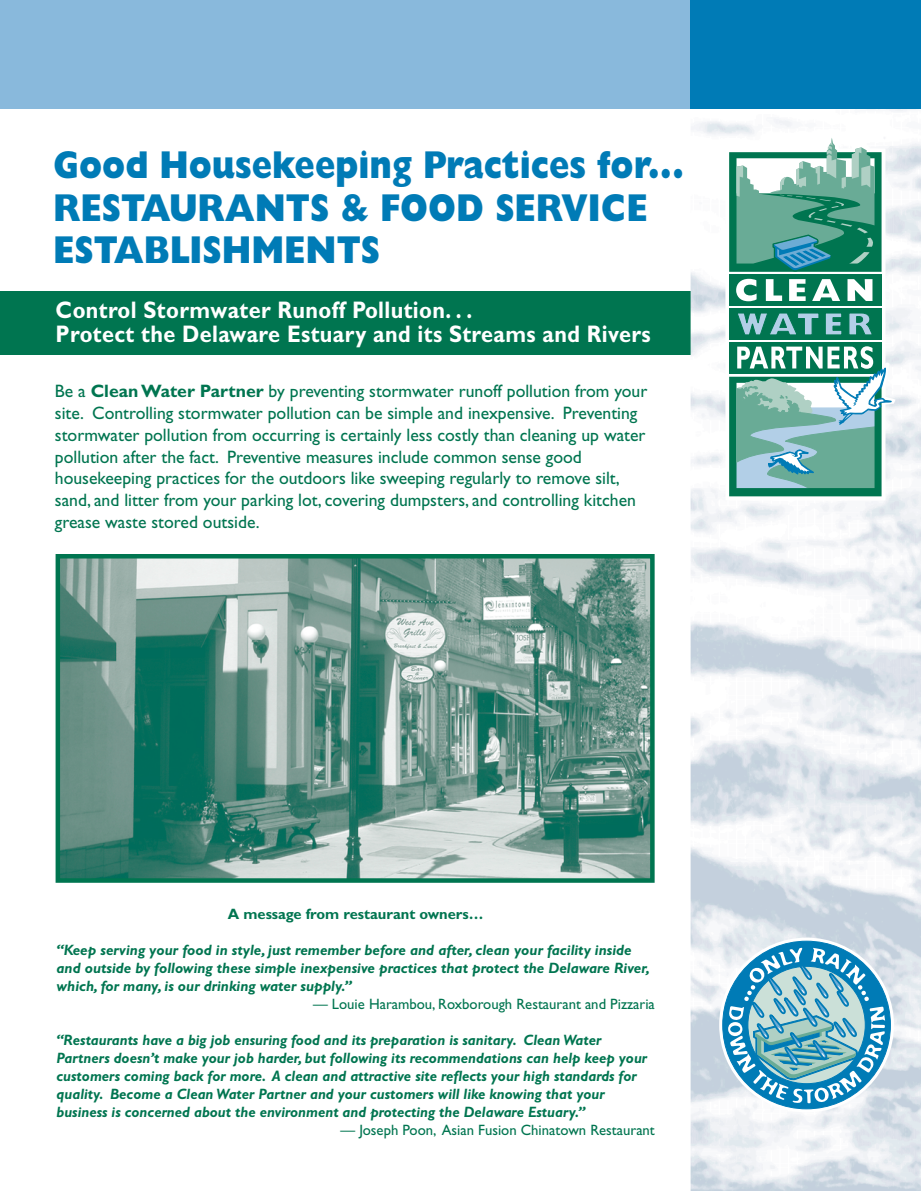
<style>
.page{position:relative;width:921px;height:1191px;background:#fff}
.page>*{position:absolute;margin:0;border:0;box-sizing:border-box;transform-origin:0 0}
.t1{font:800 39px/42.3px "Gill Sans";color:#007bb6;scale:.85 1}
.t2{font:700 24px/24px "Gill Sans";letter-spacing:.02em;color:#fff;scale:.9 1}
.t3{font:18px/21.8px "Gill Sans";color:#007550}
.t4{font:italic 700 15px/18px "Gill Sans";color:#007550;scale:.96 1}
.t5{font:italic 700 15px/18px "Gill Sans";color:#007550}
.t6{font:15px "Gill Sans";color:#007550}
.t7{font:700 15px "Gill Sans";color:#007550}
.s1{font-weight:700}
</style>
<div class="page">
<div style="left:0;top:291px;width:702px;height:64px;background:#007550"></div>
<img style="left:690px;top:109px;width:230px;height:1081px">
<div style="left:0;top:0;width:692px;height:109px;background:#89b9dc"></div>
<div style="left:690px;top:0;width:230px;height:109px;background:#007bb6"></div>
<img style="left:61px;top:559px;width:588px;height:318px">
<div style="left:56px;top:554px;width:598px;height:328px;border:4px solid #007550"></div>
<svg style="left:725px;top:132px;width:170px;height:368px"></svg>
<div style="left:728px;top:274px;width:153px;height:31px;background:#007550"></div>
<div style="left:728px;top:308px;width:153px;height:32px;background:#007550"></div>
<div style="left:728px;top:342px;width:153px;height:32px;background:#007550"></div>
<svg style="left:738px;top:313px;width:103px;height:22px"></svg>
<svg style="left:849px;top:313px;width:23px;height:22px"></svg>
<svg style="left:736px;top:279px;width:20px;height:22px"></svg>
<svg style="left:765px;top:279px;width:16px;height:22px"></svg>
<svg style="left:789px;top:279px;width:16px;height:22px"></svg>
<svg style="left:812px;top:279px;width:27px;height:22px"></svg>
<svg style="left:847px;top:279px;width:25px;height:22px"></svg>
<svg style="left:728px;top:138px;width:153px;height:134px"></svg>
<svg style="left:728px;top:346px;width:163px;height:150px"></svg>
<svg style="left:721px;top:940px;width:169px;height:169px;background:#7cb8cf"></svg>
<h1 class="t1" style="left:53px;top:148px;width:743px">Good Housekeeping Practices for...<br>RESTAURANTS &amp; FOOD SERVICE<br>ESTABLISHMENTS</h1>
<h2 class="t2" style="left:56px;top:301px;width:662px">Control Stormwater Runoff Pollution. . .<br>Protect the Delaware Estuary and its Streams and Rivers</h2>
<p class="t3" style="left:55px;top:382px;width:593px">Be a <span class="s1">Clean Water Partner</span> by preventing stormwater runoff pollution from your site. Controlling stormwater pollution can be simple and inexpensive. Preventing stormwater pollution from occurring is certainly less costly than cleaning up water pollution after the fact. Preventive measures include common sense good housekeeping practices for the outdoors like sweeping regularly to remove silt, sand, and litter from your parking lot, covering dumpsters, and controlling kitchen grease waste stored outside.</p>
<p class="t7" style="left:228px;top:908px;width:257px">A message from restaurant owners…</p>
<p class="t5" style="left:56px;top:942px;width:595px">“Keep serving your food in style, just remember before and after, clean your facility inside and outside by following these simple inexpensive practices that protect the Delaware River, which, for many, is our drinking water supply.”</p>
<p class="t6" style="left:313px;top:998px;width:343px">— Louie Harambou, Roxborough Restaurant and Pizzaria</p>
<p class="t4" style="left:56px;top:1032px;width:616px">“Restaurants have a big job ensuring food and its preparation is sanitary. Clean Water Partners doesn’t make your job harder, but following its recommendations can help keep your customers coming back for more. A clean and attractive site reflects your high standards for quality. Become a Clean Water Partner and your customers will like knowing that your business is concerned about the environment and protecting the Delaware Estuary.”</p>
<p class="t6" style="left:340px;top:1124px;width:315px">— Joseph Poon, Asian Fusion Chinatown Restaurant</p>
</div>
